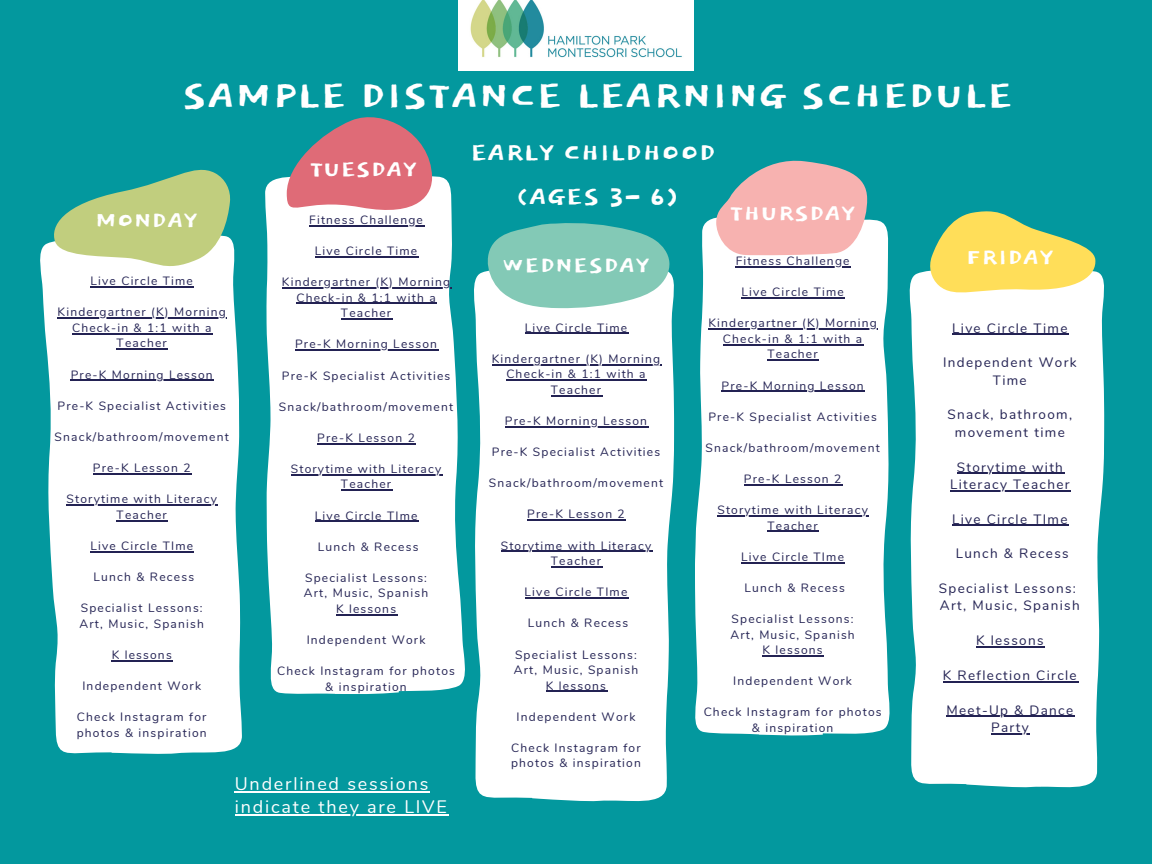
<style>
.page{position:relative;width:1152px;height:864px;background:#03989e}
.page>*{position:absolute;margin:0;border:0;box-sizing:border-box;transform-origin:0 0}
.t1{font:48.3px "Dokdo";color:#fff}
.t2{font:31.5px/43.8px "Dokdo";color:#fff;text-align:center}
.t3{font:28.5px "Dokdo";color:#fff}
.t4{font:18px/23.4px "Nunito";letter-spacing:.1em;color:#fff}
.t5{font:13.5px/17.4px "Nunito";letter-spacing:.1em;color:#232253;text-align:center}
.t6{font:12px/15.6px "Nunito";letter-spacing:.1em;color:#232253;text-align:center}
</style>
<div class="page">
<div style="left:910px;top:349px;width:56px;height:436px;background:#fff"></div>
<div style="left:966px;top:349px;width:139px;height:439px;background:#fff"></div>
<svg style="left:45px;top:331px;width:61px;height:423px;background:#e0f2f2"></svg>
<div style="left:106px;top:331px;width:136px;height:423px;background:#fff"></div>
<svg style="left:474px;top:272px;width:58px;height:526px;background:#eff8f8"></svg>
<div style="left:532px;top:273px;width:143px;height:529px;background:#fff"></div>
<svg style="left:399px;top:176px;width:66px;height:516px;background:#d8eeef"></svg>
<div style="left:265px;top:177px;width:134px;height:517px;background:#fff"></div>
<svg style="left:833px;top:223px;width:57px;height:511px;background:#ecf6f7"></svg>
<div style="left:695px;top:297px;width:138px;height:439px;background:#fff"></div>
<svg style="left:287px;top:117px;width:146px;height:105px"></svg>
<svg style="left:482px;top:223px;width:188px;height:85px;background:#82c9bb"></svg>
<svg style="left:702px;top:160px;width:181px;height:137px"></svg>
<svg style="left:40px;top:169px;width:196px;height:162px"></svg>
<img style="left:458px;top:0;width:235px;height:71px">
<svg style="left:910px;top:211px;width:194px;height:138px"></svg>
<hr style="left:91px;top:286px;width:103px;height:2px;background:#232253">
<hr style="left:58px;top:318px;width:169px;height:1px;background:#232253">
<hr style="left:72px;top:333px;width:141px;height:1px;background:#232253">
<hr style="left:117px;top:349px;width:51px;height:1px;background:#232253">
<hr style="left:71px;top:380px;width:143px;height:1px;background:#232253">
<hr style="left:93px;top:473px;width:99px;height:1px;background:#232253">
<hr style="left:67px;top:504px;width:151px;height:2px;background:#232253">
<hr style="left:117px;top:520px;width:51px;height:1px;background:#232253">
<hr style="left:90px;top:551px;width:104px;height:1px;background:#232253">
<hr style="left:112px;top:660px;width:61px;height:1px;background:#232253">
<hr style="left:952px;top:334px;width:117px;height:1px;background:#232253">
<hr style="left:957px;top:473px;width:107px;height:1px;background:#232253">
<hr style="left:950px;top:490px;width:121px;height:1px;background:#232253">
<hr style="left:952px;top:525px;width:117px;height:1px;background:#232253">
<hr style="left:976px;top:646px;width:69px;height:2px;background:#232253">
<hr style="left:943px;top:681px;width:135px;height:1px;background:#232253">
<hr style="left:947px;top:716px;width:128px;height:1px;background:#232253">
<hr style="left:991px;top:733px;width:39px;height:1px;background:#232253">
<hr style="left:235px;top:791px;width:195px;height:2px;background:#fff">
<hr style="left:235px;top:814px;width:214px;height:2px;background:#fff">
<hr style="left:309px;top:225px;width:115px;height:1px;background:#232253">
<hr style="left:315px;top:256px;width:103px;height:1px;background:#232253">
<hr style="left:282px;top:287px;width:169px;height:1px;background:#232253">
<hr style="left:296px;top:303px;width:141px;height:1px;background:#232253">
<hr style="left:341px;top:318px;width:51px;height:2px;background:#232253">
<hr style="left:295px;top:350px;width:143px;height:1px;background:#232253">
<hr style="left:317px;top:443px;width:99px;height:1px;background:#232253">
<hr style="left:291px;top:474px;width:151px;height:1px;background:#232253">
<hr style="left:341px;top:490px;width:51px;height:1px;background:#232253">
<hr style="left:315px;top:521px;width:104px;height:1px;background:#232253">
<hr style="left:336px;top:614px;width:61px;height:1px;background:#232253">
<hr style="left:736px;top:266px;width:115px;height:1px;background:#232253">
<hr style="left:741px;top:297px;width:104px;height:2px;background:#232253">
<hr style="left:709px;top:328px;width:169px;height:2px;background:#232253">
<hr style="left:723px;top:344px;width:140px;height:1px;background:#232253">
<hr style="left:768px;top:360px;width:51px;height:1px;background:#232253">
<hr style="left:722px;top:391px;width:143px;height:1px;background:#232253">
<hr style="left:744px;top:484px;width:99px;height:1px;background:#232253">
<hr style="left:717px;top:515px;width:152px;height:1px;background:#232253">
<hr style="left:768px;top:531px;width:51px;height:1px;background:#232253">
<hr style="left:741px;top:562px;width:104px;height:1px;background:#232253">
<hr style="left:763px;top:655px;width:61px;height:2px;background:#232253">
<hr style="left:525px;top:333px;width:103px;height:1px;background:#232253">
<hr style="left:492px;top:364px;width:169px;height:1px;background:#232253">
<hr style="left:506px;top:379px;width:141px;height:2px;background:#232253">
<hr style="left:551px;top:395px;width:51px;height:1px;background:#232253">
<hr style="left:505px;top:426px;width:143px;height:1px;background:#232253">
<hr style="left:527px;top:520px;width:99px;height:1px;background:#232253">
<hr style="left:501px;top:551px;width:151px;height:1px;background:#232253">
<hr style="left:551px;top:566px;width:51px;height:1px;background:#232253">
<hr style="left:525px;top:597px;width:104px;height:2px;background:#232253">
<hr style="left:546px;top:691px;width:61px;height:1px;background:#232253">
<h1 class="t1" style="left:182px;top:74px;width:833px">SAMPLE DISTANCE LEARNING SCHEDULE</h1>
<h2 class="t2" style="left:470px;top:132px;width:247px">EARLY CHILDHOOD (AGES 3- 6)</h2>
<h3 class="t3" style="left:310px;top:156px;width:109px">TUESDAY</h3>
<h3 class="t3" style="left:95px;top:207px;width:104px">MONDAY</h3>
<h3 class="t3" style="left:730px;top:200px;width:127px">THURSDAY</h3>
<p class="t6" style="left:309px;top:212px;width:115px">Fitness Challenge</p>
<p class="t6" style="left:315px;top:243px;width:104px">Live Circle Time</p>
<p class="t6" style="left:282px;top:274px;width:170px">Kindergartner (K) Morning<br>Check-in &amp; 1:1 with a<br>Teacher</p>
<p class="t6" style="left:295px;top:337px;width:144px">Pre-K Morning Lesson</p>
<p class="t6" style="left:282px;top:368px;width:170px">Pre-K Specialist Activities</p>
<p class="t6" style="left:279px;top:399px;width:176px">Snack/bathroom/movement</p>
<p class="t6" style="left:317px;top:430px;width:99px">Pre-K Lesson 2</p>
<p class="t6" style="left:291px;top:461px;width:152px">Storytime with Literacy<br>Teacher</p>
<p class="t6" style="left:315px;top:508px;width:104px">Live Circle TIme</p>
<p class="t6" style="left:318px;top:539px;width:102px">Lunch &amp; Recess</p>
<p class="t6" style="left:304px;top:570px;width:126px">Specialist Lessons:<br>Art, Music, Spanish<br>K lessons</p>
<p class="t6" style="left:307px;top:632px;width:120px">Independent Work</p>
<p class="t6" style="left:277px;top:664px;width:179px">Check Instagram for photos &amp; inspiration</p>
<h3 class="t3" style="left:966px;top:244px;width:89px">FRIDAY</h3>
<p class="t6" style="left:736px;top:253px;width:115px">Fitness Challenge</p>
<p class="t6" style="left:741px;top:284px;width:104px">Live Circle Time</p>
<p class="t6" style="left:709px;top:316px;width:170px">Kindergartner (K) Morning<br>Check-in &amp; 1:1 with a<br>Teacher</p>
<p class="t6" style="left:722px;top:378px;width:144px">Pre-K Morning Lesson</p>
<p class="t6" style="left:708px;top:409px;width:170px">Pre-K Specialist Activities</p>
<p class="t6" style="left:706px;top:440px;width:176px">Snack/bathroom/movement</p>
<p class="t6" style="left:744px;top:471px;width:99px">Pre-K Lesson 2</p>
<p class="t6" style="left:717px;top:502px;width:152px">Storytime with Literacy<br>Teacher</p>
<p class="t6" style="left:741px;top:549px;width:104px">Live Circle TIme</p>
<p class="t6" style="left:745px;top:580px;width:102px">Lunch &amp; Recess</p>
<p class="t6" style="left:730px;top:611px;width:126px">Specialist Lessons:<br>Art, Music, Spanish<br>K lessons</p>
<p class="t6" style="left:733px;top:674px;width:120px">Independent Work</p>
<p class="t6" style="left:704px;top:705px;width:179px">Check Instagram for photos &amp; inspiration</p>
<h3 class="t3" style="left:502px;top:253px;width:149px">WEDNESDAY</h3>
<p class="t6" style="left:91px;top:273px;width:104px">Live Circle Time</p>
<p class="t6" style="left:58px;top:305px;width:170px">Kindergartner (K) Morning<br>Check-in &amp; 1:1 with a<br>Teacher</p>
<p class="t6" style="left:71px;top:367px;width:144px">Pre-K Morning Lesson</p>
<p class="t6" style="left:57px;top:398px;width:170px">Pre-K Specialist Activities</p>
<p class="t6" style="left:55px;top:429px;width:176px">Snack/bathroom/movement</p>
<p class="t6" style="left:93px;top:460px;width:99px">Pre-K Lesson 2</p>
<p class="t6" style="left:67px;top:491px;width:152px">Storytime with Literacy<br>Teacher</p>
<p class="t6" style="left:90px;top:538px;width:104px">Live Circle TIme</p>
<p class="t6" style="left:94px;top:569px;width:102px">Lunch &amp; Recess</p>
<p class="t6" style="left:80px;top:600px;width:126px;text-align:left">Specialist Lessons:<br>Art, Music, Spanish</p>
<p class="t6" style="left:112px;top:647px;width:62px">K lessons</p>
<p class="t6" style="left:82px;top:678px;width:120px">Independent Work</p>
<p class="t6" style="left:77px;top:709px;width:131px;text-align:left">Check Instagram for photos &amp; inspiration</p>
<p class="t5" style="left:952px;top:320px;width:117px">Live Circle Time</p>
<p class="t5" style="left:943px;top:354px;width:135px">Independent Work<br>Time</p>
<p class="t5" style="left:947px;top:406px;width:126px">Snack, bathroom, movement time</p>
<p class="t5" style="left:950px;top:458px;width:121px">Storytime with<br>Literacy Teacher</p>
<p class="t5" style="left:952px;top:511px;width:117px">Live Circle TIme</p>
<p class="t5" style="left:956px;top:545px;width:115px">Lunch &amp; Recess</p>
<p class="t5" style="left:939px;top:580px;width:142px;text-align:left">Specialist Lessons:<br>Art, Music, Spanish</p>
<p class="t5" style="left:976px;top:632px;width:69px">K lessons</p>
<p class="t5" style="left:943px;top:667px;width:135px">K Reflection Circle</p>
<p class="t5" style="left:947px;top:702px;width:128px">Meet-Up &amp; Dance<br>Party</p>
<p class="t6" style="left:525px;top:320px;width:104px">Live Circle Time</p>
<p class="t6" style="left:492px;top:351px;width:170px">Kindergartner (K) Morning<br>Check-in &amp; 1:1 with a<br>Teacher</p>
<p class="t6" style="left:505px;top:413px;width:144px">Pre-K Morning Lesson</p>
<p class="t6" style="left:492px;top:444px;width:170px">Pre-K Specialist Activities</p>
<p class="t6" style="left:489px;top:476px;width:176px">Snack/bathroom/movement</p>
<p class="t6" style="left:527px;top:507px;width:99px">Pre-K Lesson 2</p>
<p class="t6" style="left:501px;top:538px;width:152px">Storytime with Literacy<br>Teacher</p>
<p class="t6" style="left:525px;top:584px;width:104px">Live Circle TIme</p>
<p class="t6" style="left:528px;top:616px;width:102px">Lunch &amp; Recess</p>
<p class="t6" style="left:514px;top:647px;width:126px">Specialist Lessons:<br>Art, Music, Spanish<br>K lessons</p>
<p class="t6" style="left:517px;top:709px;width:120px">Independent Work</p>
<p class="t6" style="left:511px;top:740px;width:131px;text-align:left">Check Instagram for photos &amp; inspiration</p>
<h3 class="t4" style="left:235px;top:772px;width:214px">Underlined sessions indicate they are LIVE</h3>
</div>
